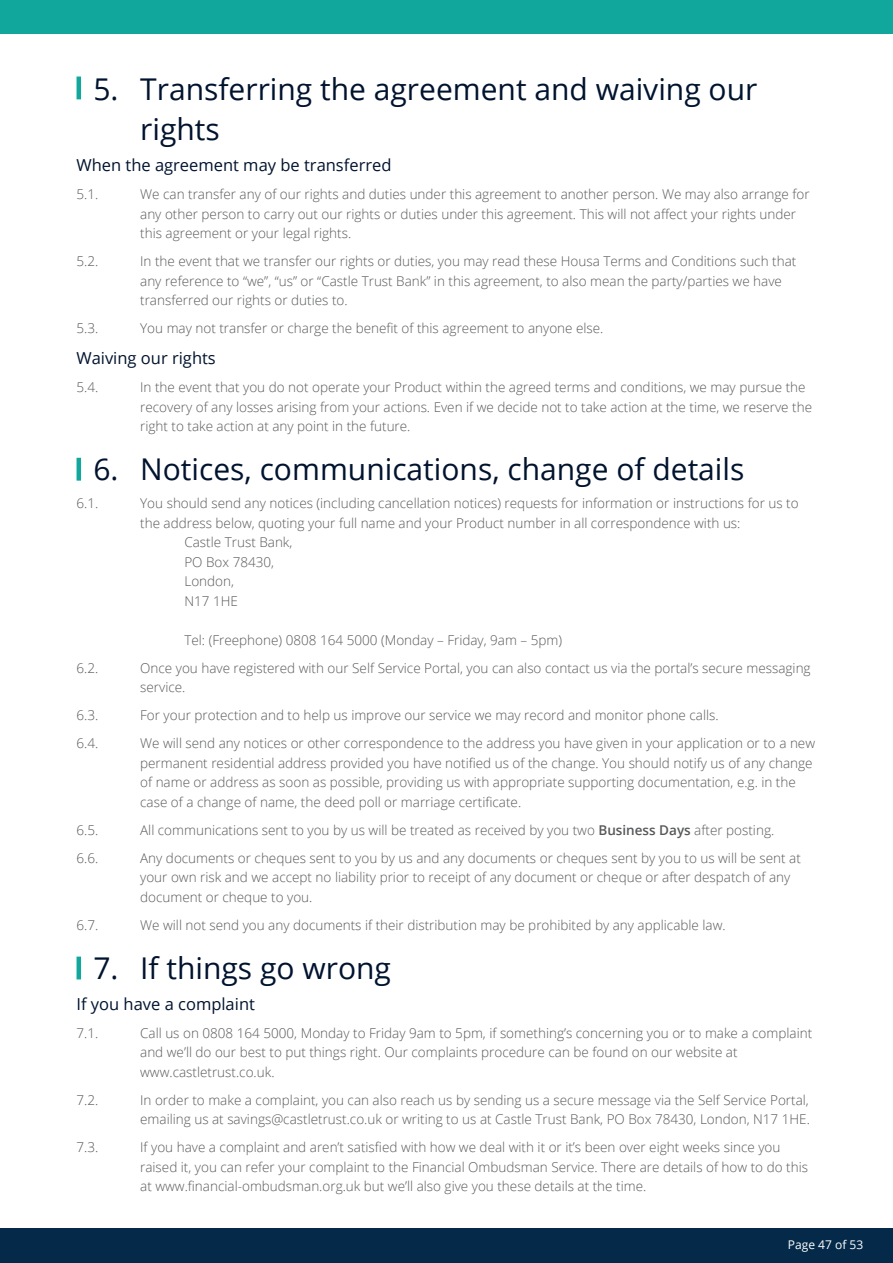
<style>
.page{position:relative;width:893px;height:1263px;background:#fff}
.page>*{position:absolute;margin:0;border:0;box-sizing:border-box;transform-origin:0 0}
.T_C_sub_headers{font:30px/40.5px "Open Sans";color:#00132e}
.T_C_sub_headers-2{font:16.5px "Open Sans";color:#00132e}
.T_C_sub_headers-3{font:300 13.5px/19.5px "Open Sans";color:#57585a}
.t1{font:12px "Open Sans";color:#fff}
.s1{font-weight:600}
</style>
<div class="page">
<div style="left:0;top:1229px;width:893px;height:34px;background:#052a49"></div>
<div style="left:0;top:0;width:893px;height:33px;background:#12a79d"></div>
<hr style="left:77px;top:458px;width:4px;height:23px;background:#12a79d">
<hr style="left:77px;top:956px;width:4px;height:23px;background:#12a79d">
<hr style="left:77px;top:77px;width:4px;height:22px;background:#12a79d">
<p class="T_C_sub_headers" style="left:140px;top:68px;width:619px;text-indent:-47px">5. Transferring the agreement and waiving our rights</p>
<p class="T_C_sub_headers-2" style="left:76px;top:154px;width:317px">When the agreement may be transferred</p>
<p class="T_C_sub_headers-3" style="left:76px;top:184px;width:23px">5.1.</p>
<p class="T_C_sub_headers-3" style="left:140px;top:184px;width:671px">We can transfer any of our rights and duties under this agreement to another person. We may also arrange for any other person to carry out our rights or duties under this agreement. This will not affect your rights under this agreement or your legal rights.</p>
<p class="T_C_sub_headers-3" style="left:76px;top:251px;width:23px">5.2.</p>
<p class="T_C_sub_headers-3" style="left:140px;top:251px;width:658px">In the event that we transfer our rights or duties, you may read these Housa Terms and Conditions such that any reference to “we”, “us” or “Castle Trust Bank” in this agreement, to also mean the party/parties we have transferred our rights or duties to.</p>
<p class="T_C_sub_headers-3" style="left:76px;top:318px;width:23px">5.3.</p>
<p class="T_C_sub_headers-3" style="left:140px;top:318px;width:465px">You may not transfer or charge the benefit of this agreement to anyone else.</p>
<p class="T_C_sub_headers-2" style="left:76px;top:347px;width:141px">Waiving our rights</p>
<p class="T_C_sub_headers-3" style="left:76px;top:377px;width:23px">5.4.</p>
<p class="T_C_sub_headers-3" style="left:140px;top:377px;width:673px">In the event that you do not operate your Product within the agreed terms and conditions, we may pursue the recovery of any losses arising from your actions. Even if we decide not to take action at the time, we reserve the right to take action at any point in the future.</p>
<p class="T_C_sub_headers" style="left:93px;top:448px;width:652px">6. Notices, communications, change of details</p>
<p class="T_C_sub_headers-3" style="left:76px;top:493px;width:23px">6.1.</p>
<p class="T_C_sub_headers-3" style="left:140px;top:493px;width:660px">You should send any notices (including cancellation notices) requests for information or instructions for us to</p>
<p class="T_C_sub_headers-3" style="left:140px;top:513px;width:602px">the address below, quoting your full name and your Product number in all correspondence with us:</p>
<p class="T_C_sub_headers-3" style="left:184px;top:532px;width:109px">Castle Trust Bank,</p>
<p class="T_C_sub_headers-3" style="left:184px;top:552px;width:91px">PO Box 78430,</p>
<p class="T_C_sub_headers-3" style="left:184px;top:571px;width:51px">London,</p>
<p class="T_C_sub_headers-3" style="left:184px;top:591px;width:55px">N17 1HE</p>
<p class="T_C_sub_headers-3" style="left:184px;top:630px;width:379px">Tel: (Freephone) 0808 164 5000 (Monday – Friday, 9am – 5pm)</p>
<p class="T_C_sub_headers-3" style="left:76px;top:658px;width:23px">6.2.</p>
<p class="T_C_sub_headers-3" style="left:140px;top:658px;width:672px">Once you have registered with our Self Service Portal, you can also contact us via the portal’s secure messaging service.</p>
<p class="T_C_sub_headers-3" style="left:76px;top:705px;width:23px">6.3.</p>
<p class="T_C_sub_headers-3" style="left:140px;top:705px;width:580px">For your protection and to help us improve our service we may record and monitor phone calls.</p>
<p class="T_C_sub_headers-3" style="left:76px;top:733px;width:23px">6.4.</p>
<p class="T_C_sub_headers-3" style="left:140px;top:733px;width:676px">We will send any notices or other correspondence to the address you have given in your application or to a new permanent residential address provided you have notified us of the change. You should notify us of any change of name or address as soon as possible, providing us with appropriate supporting documentation, e.g. in the case of a change of name, the deed poll or marriage certificate.</p>
<p class="T_C_sub_headers-3" style="left:76px;top:820px;width:23px">6.5.</p>
<p class="T_C_sub_headers-3" style="left:140px;top:820px;width:636px">All communications sent to you by us will be treated as received by you two <span class="s1">Business Days</span> after posting.</p>
<p class="T_C_sub_headers-3" style="left:76px;top:848px;width:23px">6.6.</p>
<p class="T_C_sub_headers-3" style="left:140px;top:848px;width:662px">Any documents or cheques sent to you by us and any documents or cheques sent by you to us will be sent at your own risk and we accept no liability prior to receipt of any document or cheque or after despatch of any document or cheque to you.</p>
<p class="T_C_sub_headers-3" style="left:76px;top:915px;width:23px">6.7.</p>
<p class="T_C_sub_headers-3" style="left:140px;top:915px;width:587px">We will not send you any documents if their distribution may be prohibited by any applicable law.</p>
<p class="T_C_sub_headers" style="left:93px;top:947px;width:299px">7. If things go wrong</p>
<p class="T_C_sub_headers-2" style="left:76px;top:992px;width:180px">If you have a complaint</p>
<p class="T_C_sub_headers-3" style="left:76px;top:1023px;width:23px">7.1.</p>
<p class="T_C_sub_headers-3" style="left:140px;top:1023px;width:673px">Call us on 0808 164 5000, Monday to Friday 9am to 5pm, if something’s concerning you or to make a complaint and we’ll do our best to put things right. Our complaints procedure can be found on our website at www.castletrust.co.uk.</p>
<p class="T_C_sub_headers-3" style="left:76px;top:1090px;width:23px">7.2.</p>
<p class="T_C_sub_headers-3" style="left:140px;top:1090px;width:671px">In order to make a complaint, you can also reach us by sending us a secure message via the Self Service Portal, emailing us at savings@castletrust.co.uk or writing to us at Castle Trust Bank, PO Box 78430, London, N17 1HE.</p>
<p class="T_C_sub_headers-3" style="left:76px;top:1137px;width:23px">7.3.</p>
<p class="T_C_sub_headers-3" style="left:140px;top:1137px;width:669px">If you have a complaint and aren’t satisfied with how we deal with it or it’s been over eight weeks since you raised it, you can refer your complaint to the Financial Ombudsman Service. There are details of how to do this at www.financial-ombudsman.org.uk but we’ll also give you these details at the time.</p>
<p class="t1" style="left:788px;top:1236px;width:77px">Page 47 of 53</p>
</div>
